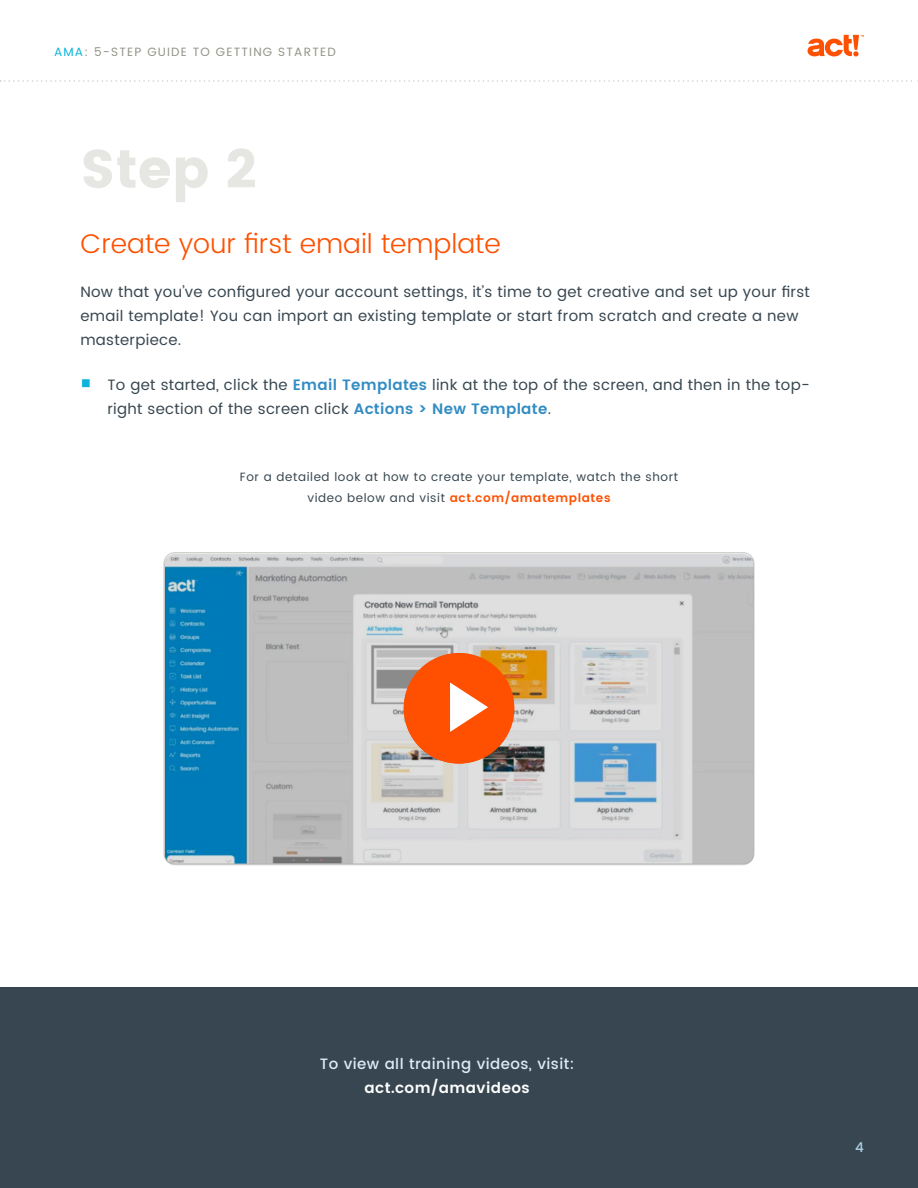
<style>
.page{position:relative;width:918px;height:1188px;background:#fff}
.page>*{position:absolute;margin:0;border:0;box-sizing:border-box;transform-origin:0 0}
.t1{font:54px "Poppins";color:#e6e6e3}
.t2{font:300 27px "Poppins";color:#fe5000}
.t3{font:15px/24px "Poppins";letter-spacing:.02em;color:#374650}
.t4{font:500 15px "Poppins";letter-spacing:.03em;color:#deedf5}
.t5{font:600 15px "Poppins";letter-spacing:.03em;color:#fff}
.t6{font:500 13.5px "Poppins";color:#add1e8}
.t7{font:12px/21px "Poppins";letter-spacing:.05em;color:#374650;text-align:center}
.t8{font:12px "Poppins";letter-spacing:.1em;color:#939389}
.s1{color:#0ab4dc}
.s2{font-family:"Minion Pro";font-size:27px;color:#0ab4dc}
.s3{font-weight:600;color:#328cc3}
.s4{font-weight:600;color:#fe5000}
</style>
<div class="page">
<svg style="left:808px;top:35px;width:56px;height:21px"></svg>
<div style="left:0;top:987px;width:918px;height:201px;background:#374650"></div>
<svg style="left:0;top:80px;width:918px;height:2px"></svg>
<svg style="left:164px;top:554px;width:590px;height:311px;background:#acbdc5"></svg>
<div style="left:404px;top:653px;width:110px;height:111px;background:#fe5000;border-radius:50%"></div>
<svg style="left:450px;top:682px;width:38px;height:50px"></svg>
<p class="t8" style="left:54px;top:44px;width:283px"><span class="s1">AMA</span>: 5-STEP GUIDE TO GETTING STARTED</p>
<h1 class="t1" style="left:80px;top:138px;width:178px">Step 2</h1>
<h2 class="t2" style="left:80px;top:224px;width:422px">Create your first email template</h2>
<p class="t3" style="left:80px;top:281px;width:731px">Now that you’ve configured your account settings, it’s time to get creative and set up your first email template! You can import an existing template or start from scratch and create a new masterpiece.</p>
<p class="t3" style="left:107px;top:373px;width:704px;text-indent:-27px"><span class="s2">■</span> To get started, click the <span class="s3">Email Templates</span> link at the top of the screen, and then in the top&shy;right section of the screen click <span class="s3">Actions &gt; New Template</span>.</p>
<p class="t7" style="left:240px;top:466px;width:440px">For a detailed look at how to create your template, watch the short video below and visit <span class="s4">act.com/amatemplates</span></p>
<p class="t4" style="left:320px;top:1053px;width:256px">To view all training videos, visit:</p>
<p class="t5" style="left:364px;top:1076px;width:167px">act.com/amavideos</p>
<p class="t6" style="left:855px;top:1137px;width:10px">4</p>
</div>
